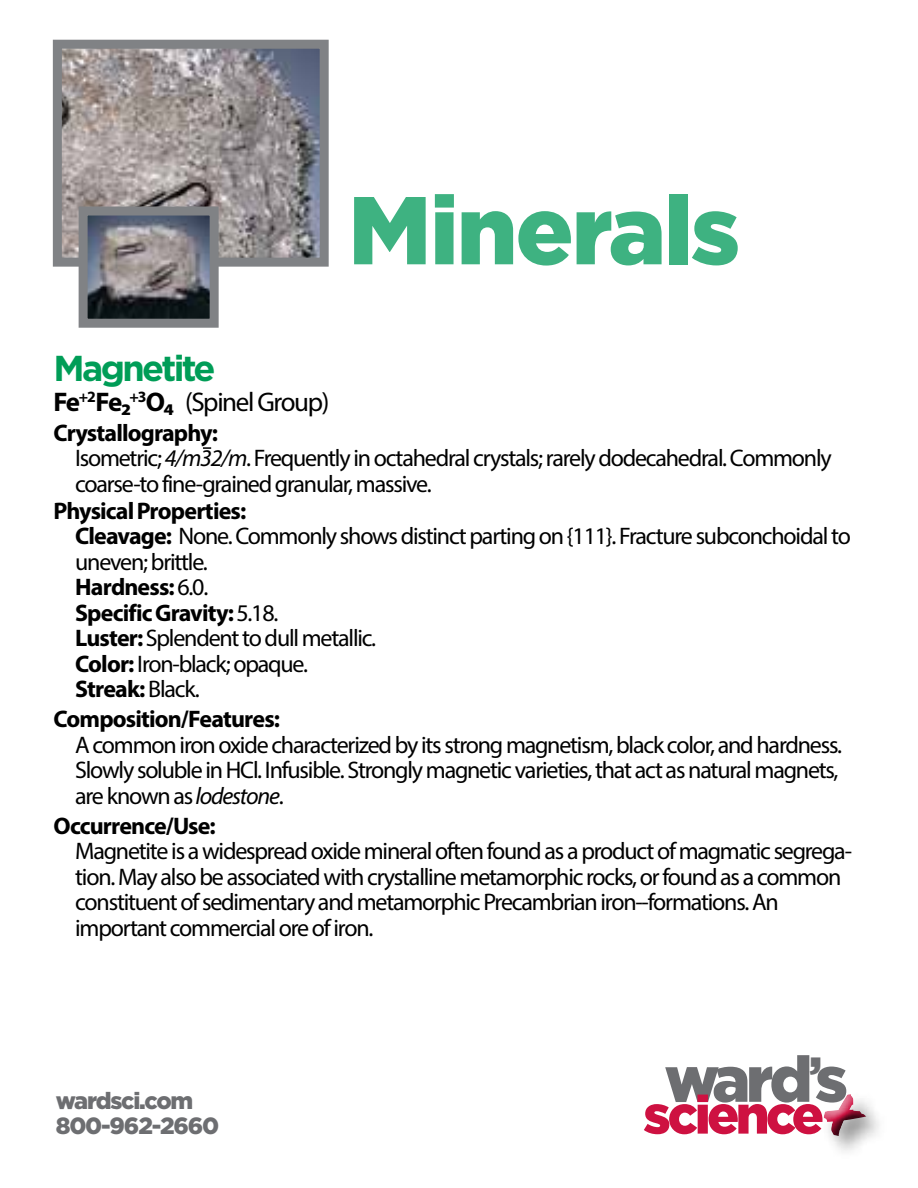
<style>
.page{position:relative;width:918px;height:1188px;background:#fff}
.page>*{position:absolute;margin:0;border:0;box-sizing:border-box;transform-origin:0 0}
.t1{font:900 96px "Gotham";letter-spacing:-.02em;color:#3eb281}
.t2{font:90.6px "Flood Std";color:#ce1141}
.t3{font:900 63.9px "Gotham";color:#6d6e71}
.t4{font:900 53.4px "Gotham";letter-spacing:-.07em;color:#ce1141}
.t5{font:700 36px "Gotham";letter-spacing:-.075em;color:#009d57}
.t6{font:27px "Myriad Pro";letter-spacing:-.05em;color:#000}
.t7{font:24px/25.5px "Myriad Pro";letter-spacing:-.05em;color:#000}
.t8{font:700 24px "Myriad Pro";letter-spacing:-.035em;color:#000}
.t9{font:900 23.4px/25.5px "Gotham";letter-spacing:-.05em;color:#6d6e71}
.s1{font-weight:700}
.s2{font-style:italic}
</style>
<div class="page">
<div style="left:808px;top:1081px;width:79px;height:77px;background:#000;opacity:.7"></div>
<img style="left:63px;top:50px;width:256px;height:207px">
<div style="left:53px;top:40px;width:276px;height:227px;border:9px solid #808285"></div>
<img style="left:89px;top:217px;width:120px;height:101px">
<div style="left:79px;top:207px;width:140px;height:121px;border:9px solid #808285"></div>
<svg style="left:203px;top:447px;width:8px;height:2px"></svg>
<h1 class="t1" style="left:348px;top:175px;width:394px">Minerals</h1>
<h3 class="t5" style="left:54px;top:347px;width:164px">Magnetite</h3>
<p class="t6" style="left:54px;top:385px;width:277px"><span class="s1">Fe</span><sup>+2</sup><span class="s1">Fe2</span><sup>+3</sup><span class="s1">O4</span> (Spinel Group)</p>
<p class="t7" style="left:75px;top:420px;width:758px;text-indent:-22px"><span class="s1">Crystallography:<br></span>Isometric; <span class="s2">4/m32/m</span>. Frequently in octahedral crystals; rarely dodecahedral. Commonly coarse-to fine-grained granular, massive.</p>
<p class="t7" style="left:75px;top:498px;width:777px;text-indent:-22px"><span class="s1">Physical Properties:<br>Cleavage:</span> None. Commonly shows distinct parting on {111}. Fracture subconchoidal to uneven; brittle.<br><span class="s1">Hardness:</span> 6.0.<br><span class="s1">Specific Gravity:</span> 5.18.<br><span class="s1">Luster:</span> Splendent to dull metallic.<br><span class="s1">Color:</span> Iron-black; opaque.<br><span class="s1">Streak:</span> Black.</p>
<p class="t8" style="left:54px;top:704px;width:228px">Composition/Features:</p>
<p class="t7" style="left:75px;top:732px;width:768px">A common iron oxide characterized by its strong magnetism, black color, and hardness.<br>Slowly soluble in HCl. Infusible. Strongly magnetic varieties, that act as natural magnets, are known as<span class="s2">lodestone</span>.</p>
<p class="t8" style="left:54px;top:810px;width:164px">Occurrence/Use:</p>
<p class="t7" style="left:75px;top:838px;width:778px">Magnetite is a widespread oxide mineral often found as a product of magmatic segrega&shy;tion. May also be associated with crystalline metamorphic rocks, or found as a common constituent of sedimentary and metamorphic Precambrian iron--formations. An important commercial ore of iron.</p>
<p class="t9" style="left:56px;top:1087px;width:165px">wardsci.com<br>800-962-2660</p>
<h3 class="t3" style="left:664px;top:1042px;width:185px">ward<sup>’</sup>s</h3>
<h2 class="t2" style="left:817px;top:1057px;width:58px">+</h2>
<h3 class="t4" style="left:643px;top:1084px;width:182px">science</h3>
</div>
